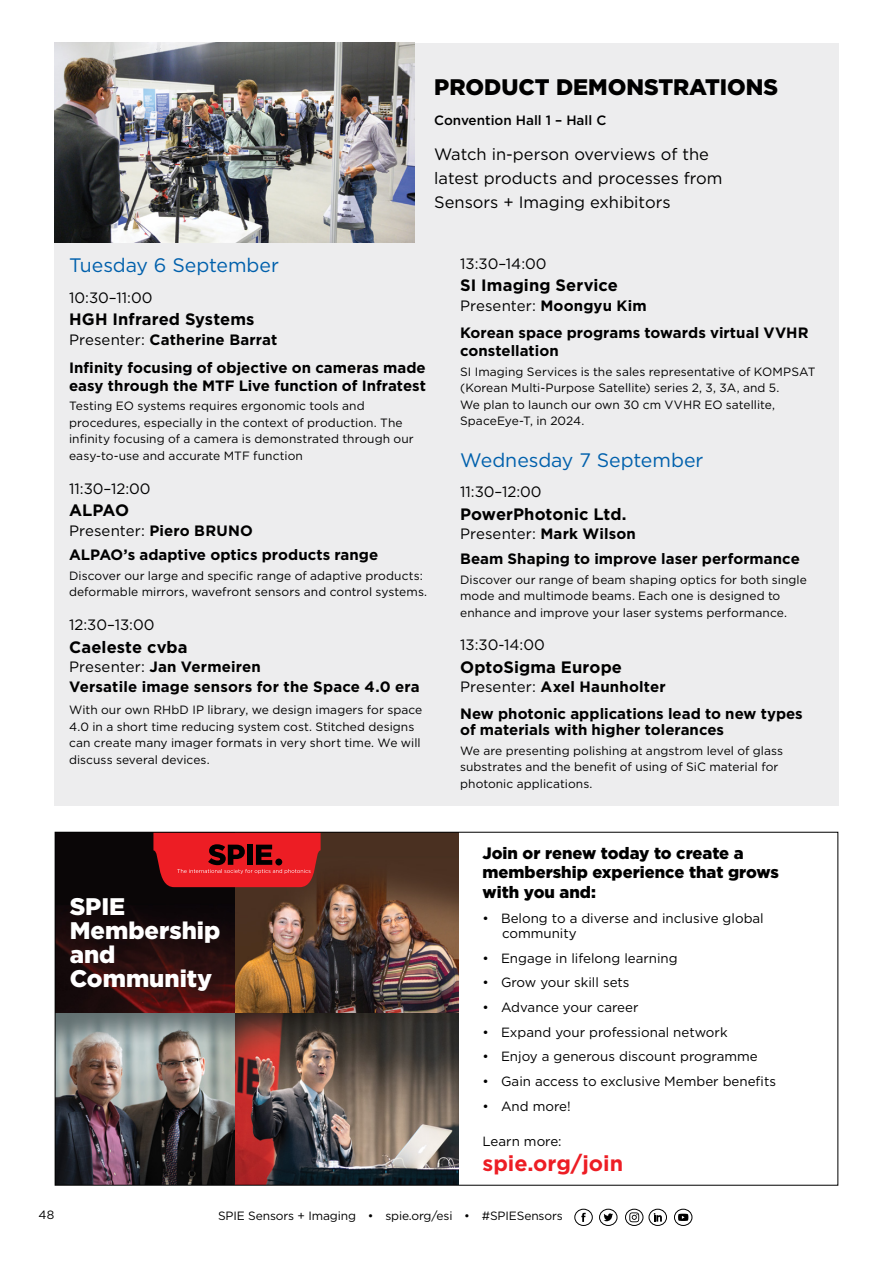
<style>
.page{position:relative;width:893px;height:1263px;background:#fff}
.page>*{position:absolute;margin:0;border:0;box-sizing:border-box;transform-origin:0 0}
.t1{font:900 24px/23.9px "Gotham";color:#fff}
.t2{font:900 22.5px "Gotham";color:#000}
.t3{font:700 21.6px "Gotham";color:#ed1d24}
.t4{font:19.5px "Gotham";color:#0060ac}
.t5{font:16.5px/24px "Gotham";color:#000}
.t6{font:700 16.5px "Gotham";letter-spacing:.005em;color:#000}
.t7{font:900 16.5px/19.5px "Gotham";color:#000}
.t8{font:700 15px/27.8px "Gotham";letter-spacing:.005em;color:#000}
.t9{font:15px "Gotham";color:#000}
.t10{font:500 13.5px "Gotham";color:#000}
.t11{font:13.35px/15.5px "Gotham";color:#000}
.t12{font:12px/16.5px "Gotham";letter-spacing:.005em;color:#000}
.s1{font-weight:400}
</style>
<div class="page">
<svg style="left:625px;top:1209px;width:18px;height:16px"></svg>
<div style="left:625px;top:1209px;width:18px;height:17px;border:1px solid #000;border-radius:50%"></div>
<svg style="left:629px;top:1212px;width:10px;height:10px"></svg>
<svg style="left:674px;top:1209px;width:18px;height:16px"></svg>
<div style="left:674px;top:1209px;width:18px;height:17px;border:1px solid #000;border-radius:50%"></div>
<svg style="left:649px;top:1209px;width:17px;height:16px"></svg>
<div style="left:649px;top:1209px;width:18px;height:17px;border:1px solid #000;border-radius:50%"></div>
<svg style="left:599px;top:1209px;width:18px;height:16px"></svg>
<div style="left:599px;top:1209px;width:18px;height:17px;border:1px solid #000;border-radius:50%"></div>
<div style="left:575px;top:1209px;width:17px;height:17px;border:1px solid #000;border-radius:50%"></div>
<svg style="left:678px;top:1214px;width:10px;height:7px"></svg>
<svg style="left:581px;top:1212px;width:5px;height:10px"></svg>
<svg style="left:603px;top:1213px;width:10px;height:8px"></svg>
<svg style="left:654px;top:1213px;width:8px;height:8px"></svg>
<div style="left:54px;top:44px;width:785px;height:762px;background:#ededee"></div>
<img style="left:57px;top:834px;width:402px;height:349px">
<svg style="left:153px;top:834px;width:168px;height:53px;background:#ca1c22"></svg>
<img style="left:54px;top:43px;width:361px;height:200px">
<h2 class="t2" style="left:434px;top:71px;width:346px">PRODUCT DEMONSTRATIONS</h2>
<p class="t10" style="left:434px;top:111px;width:174px">Convention Hall 1 – Hall C</p>
<h3 class="t5" style="left:434px;top:142px;width:290px">Watch in-person overviews of the latest products and processes from<br>Sensors + Imaging exhibitors</h3>
<h3 class="t4" style="left:69px;top:253px;width:211px">Tuesday 6 September</h3>
<p class="t9" style="left:69px;top:288px;width:85px">10:30–11:00</p>
<h3 class="t6" style="left:69px;top:309px;width:187px">HGH Infrared Systems</h3>
<p class="t8" style="left:69px;top:326px;width:358px"><span class="s1">Presenter:</span> Catherine Barrat<br>Infinity focusing of objective on cameras made</p>
<p class="t8" style="left:69px;top:371px;width:358px">easy through the MTF Live function of Infratest</p>
<p class="t12" style="left:69px;top:397px;width:346px">Testing EO systems requires ergonomic tools and procedures, especially in the context of production. The infinity focusing of a camera is demonstrated through our easy-to-use and accurate MTF function</p>
<p class="t9" style="left:69px;top:479px;width:83px">11:30–12:00</p>
<h3 class="t6" style="left:69px;top:499px;width:62px">ALPAO</h3>
<p class="t8" style="left:69px;top:518px;width:311px;line-height:24.8px"><span class="s1">Presenter:</span> Piero BRUNO<br>ALPAO’s adaptive optics products range</p>
<p class="t12" style="left:69px;top:567px;width:360px">Discover our large and specific range of adaptive products: deformable mirrors, wavefront sensors and control systems.</p>
<p class="t9" style="left:69px;top:615px;width:87px">12:30–13:00</p>
<h3 class="t6" style="left:69px;top:636px;width:120px">Caeleste cvba</h3>
<p class="t8" style="left:69px;top:657px;width:352px;line-height:19.5px"><span class="s1">Presenter:</span> Jan Vermeiren<br>Versatile image sensors for the Space 4.0 era</p>
<p class="t12" style="left:69px;top:701px;width:355px">With our own RHbD IP library, we design imagers for space 4.0 in a short time reducing system cost. Stitched designs can create many imager formats in very short time. We will discuss several devices.</p>
<p class="t9" style="left:460px;top:254px;width:88px">13:30–14:00</p>
<h3 class="t6" style="left:460px;top:274px;width:159px">SI Imaging Service</h3>
<p class="t8" style="left:460px;top:291px;width:350px"><span class="s1">Presenter:</span> Moongyu Kim<br>Korean space programs towards virtual VVHR</p>
<p class="t8" style="left:460px;top:337px;width:100px">constellation</p>
<p class="t12" style="left:460px;top:363px;width:357px">SI Imaging Services is the sales representative of KOMPSAT (Korean Multi-Purpose Satellite) series 2, 3, 3A, and 5.<br>We plan to launch our own 30 cm VVHR EO satellite, SpaceEye-T, in 2024.</p>
<h3 class="t4" style="left:460px;top:447px;width:245px">Wednesday 7 September</h3>
<p class="t9" style="left:460px;top:482px;width:83px">11:30–12:00</p>
<h3 class="t6" style="left:460px;top:503px;width:168px">PowerPhotonic Ltd.</h3>
<p class="t8" style="left:460px;top:521px;width:341px;line-height:24.8px"><span class="s1">Presenter:</span> Mark Wilson<br>Beam Shaping to improve laser performance</p>
<p class="t12" style="left:460px;top:571px;width:348px">Discover our range of beam shaping optics for both single mode and multimode beams. Each one is designed to enhance and improve your laser systems performance.</p>
<p class="t9" style="left:460px;top:635px;width:86px">13:30-14:00</p>
<h3 class="t6" style="left:460px;top:656px;width:163px">OptoSigma Europe</h3>
<p class="t8" style="left:460px;top:674px;width:344px;line-height:26.2px"><span class="s1">Presenter:</span> Axel Haunholter<br>New photonic applications lead to new types</p>
<p class="t8" style="left:460px;top:716px;width:265px">of materials with higher tolerances</p>
<p class="t12" style="left:460px;top:742px;width:324px">We are presenting polishing at angstrom level of glass substrates and the benefit of using of SiC material for photonic applications.</p>
<h1 class="t1" style="left:70px;top:895px;width:152px">SPIE<br>Membership and<br>Community</h1>
<h3 class="t7" style="left:482px;top:843px;width:298px">Join or renew today to create a membership experience that grows with you and:</h3>
<p class="t11" style="left:502px;top:910px;width:263px;text-indent:-20px">• Belong to a diverse and inclusive global community</p>
<p class="t11" style="left:482px;top:950px;width:197px">• Engage in lifelong learning</p>
<p class="t11" style="left:482px;top:974px;width:149px">• Grow your skill sets</p>
<p class="t11" style="left:482px;top:999px;width:157px">• Advance your career</p>
<p class="t11" style="left:482px;top:1024px;width:247px">• Expand your professional network</p>
<p class="t11" style="left:482px;top:1048px;width:277px">• Enjoy a generous discount programme</p>
<p class="t11" style="left:482px;top:1073px;width:295px">• Gain access to exclusive Member benefits</p>
<p class="t11" style="left:482px;top:1098px;width:90px">• And more!</p>
<p class="t11" style="left:482px;top:1133px;width:81px">Learn more:</p>
<h3 class="t3" style="left:482px;top:1149px;width:142px">spie.org/join</h3>
<p class="t12" style="left:39px;top:1206px;width:17px">48</p>
<p class="t12" style="left:218px;top:1207px;width:346px">SPIE Sensors + Imaging • spie.org/esi • #SPIESensors</p>
</div>
